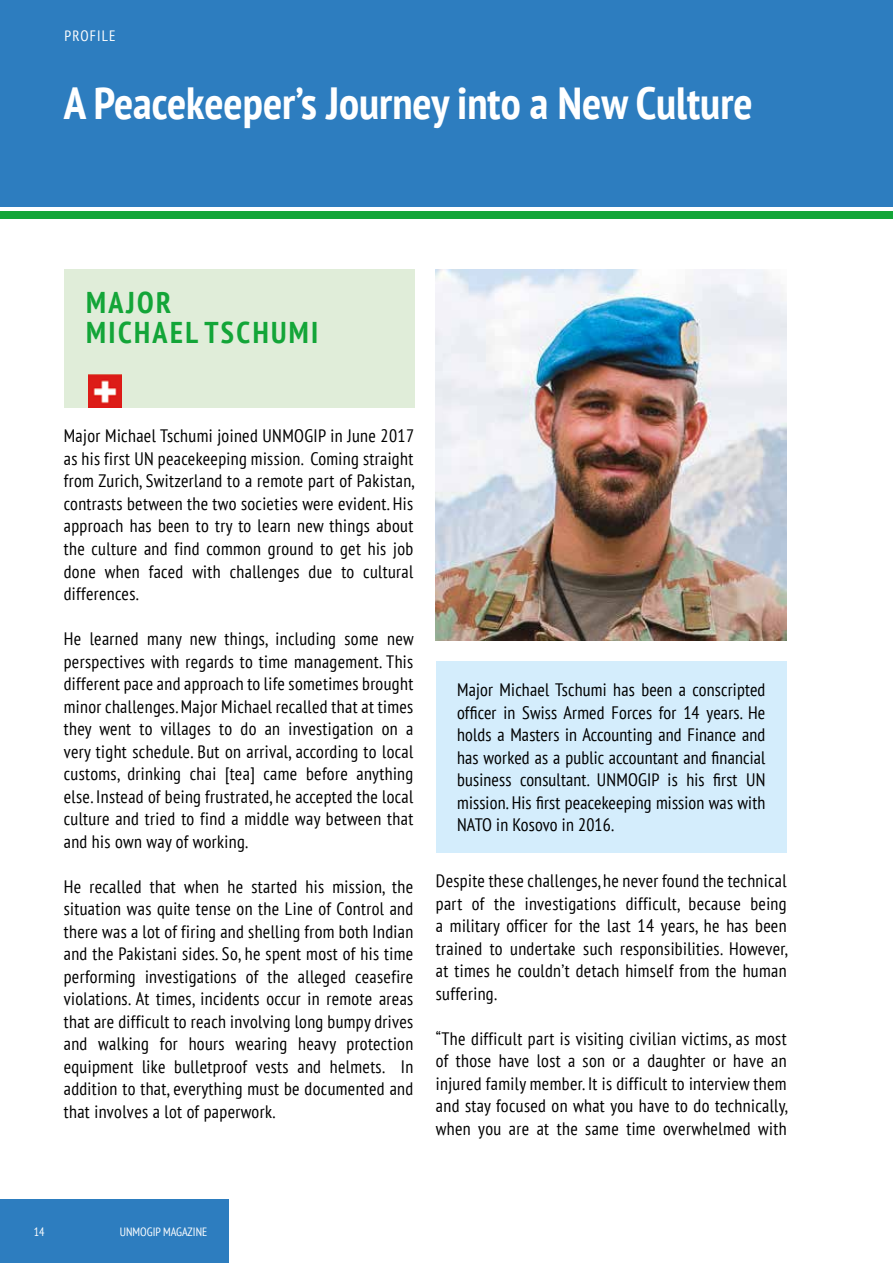
<style>
.page{position:relative;width:893px;height:1263px;background:#fff}
.page>*{position:absolute;margin:0;border:0;box-sizing:border-box;transform-origin:0 0}
.t1{font:700 condensed 45px "PT Sans";color:#fff}
.t2{font:700 condensed 30px/30px "PT Sans";letter-spacing:.08em;color:#13a538}
.t3{font:condensed 18px/22.5px "PT Sans";letter-spacing:.02em;color:#000;text-align:justify}
.t4{font:condensed 15px "PT Sans";letter-spacing:.08em;color:#fff}
.t5{font:condensed 12px "PT Sans";color:#fff}
</style>
<div class="page">
<div style="left:0;top:0;width:893px;height:206px;background:#2d7dbf"></div>
<div style="left:0;top:212px;width:893px;height:7px;background:#13a538"></div>
<img style="left:436px;top:269px;width:351px;height:371px">
<div style="left:436px;top:661px;width:351px;height:191px;background:#d4edfc"></div>
<div style="left:64px;top:269px;width:351px;height:139px;background:#e0edd9"></div>
<img style="left:88px;top:374px;width:34px;height:34px">
<div style="left:0;top:1199px;width:229px;height:64px;background:#2d7dbf"></div>
<p class="t4" style="left:64px;top:26px;width:53px">PROFILE</p>
<h1 class="t1" style="left:64px;top:73px;width:690px">A Peacekeeper’s Journey into a New Culture</h1>
<h2 class="t2" style="left:86px;top:287px;width:234px">MAJOR<br>MICHAEL TSCHUMI</h2>
<p class="t3" style="left:64px;top:424px;width:352px">Major Michael Tschumi joined UNMOGIP in June 2017 as his first UN peacekeeping mission. Coming straight from Zurich, Switzerland to a remote part of Pakistan, contrasts between the two societies were evident. His approach has been to try to learn new things about the culture and find common ground to get his job done when faced with challenges due to cultural differences.</p>
<p class="t3" style="left:64px;top:627px;width:351px">He learned many new things, including some new perspectives with regards to time management. This different pace and approach to life sometimes brought minor challenges. Major Michael recalled that at times they went to villages to do an investigation on a very tight schedule. But on arrival, according to local customs, drinking chai [tea] came before anything else. Instead of being frustrated, he accepted the local culture and tried to find a middle way between that and his own way of working.</p>
<p class="t3" style="left:64px;top:874px;width:351px">He recalled that when he started his mission, the situation was quite tense on the Line of Control and there was a lot of firing and shelling from both Indian and the Pakistani sides. So, he spent most of his time performing investigations of the alleged ceasefire violations. At times, incidents occur in remote areas that are difficult to reach involving long bumpy drives and walking for hours wearing heavy protection equipment like bulletproof vests and helmets. In addition to that, everything must be documented and that involves a lot of paperwork.</p>
<p class="t3" style="left:436px;top:869px;width:353px">Despite these challenges, he never found the technical part of the investigations difficult, because being a military officer for the last 14 years, he has been trained to undertake such responsibilities. However, at times he couldn’t detach himself from the human suffering.</p>
<p class="t3" style="left:457px;top:678px;width:310px">Major Michael Tschumi has been a conscripted officer in Swiss Armed Forces for 14 years. He holds a Masters in Accounting and Finance and has worked as a public accountant and financial business consultant. UNMOGIP is his first UN mission. His first peacekeeping mission was with NATO in Kosovo in 2016.</p>
<p class="t3" style="left:436px;top:1026px;width:353px">“The difficult part is visiting civilian victims, as most of those have lost a son or a daughter or have an injured family member. It is difficult to interview them and stay focused on what you have to do technically, when you are at the same time overwhelmed with</p>
<p class="t5" style="left:34px;top:1224px;width:12px">14</p>
<p class="t5" style="left:120px;top:1224px;width:89px">UNMOGIP MAGAZINE</p>
</div>
